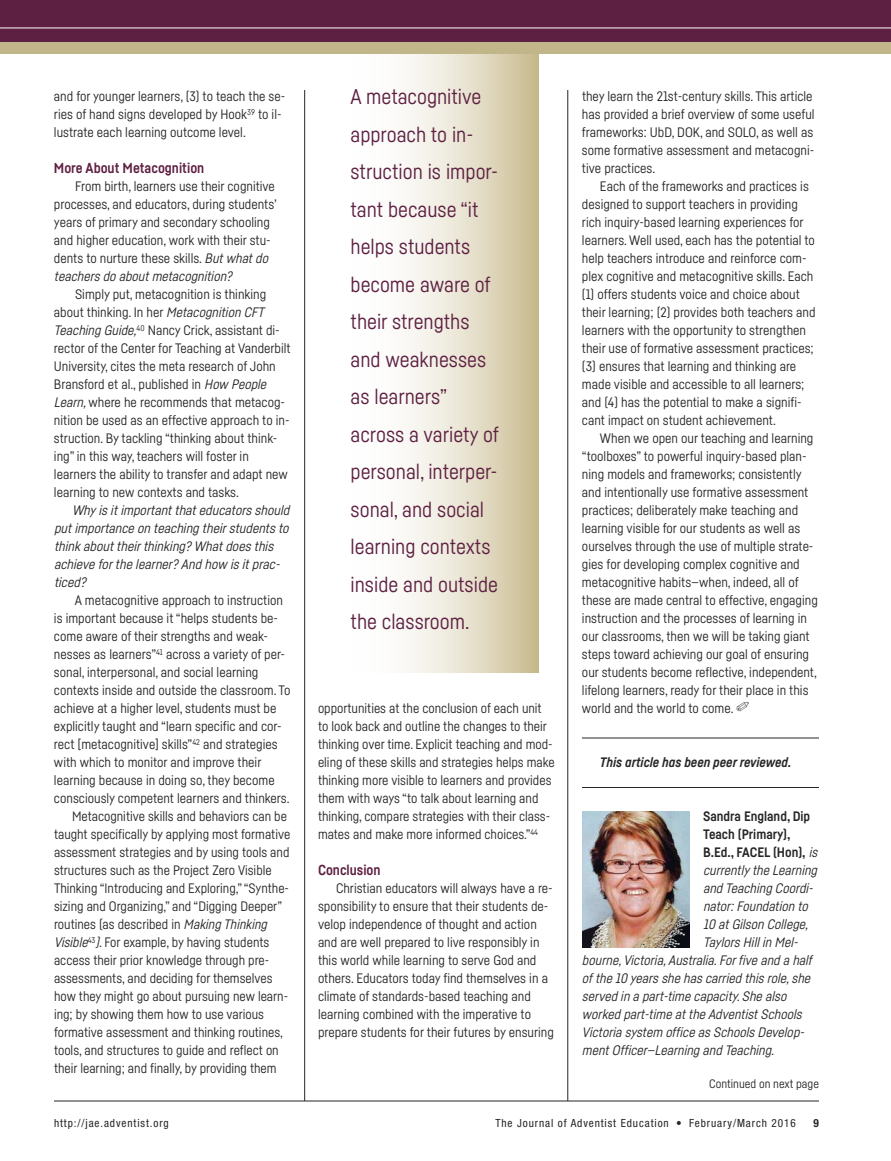
<style>
.page{position:relative;width:891px;height:1161px;background:#fff}
.page>*{position:absolute;margin:0;border:0;box-sizing:border-box;transform-origin:0 0}
.t1{font:21px/37.5px "Fabrikat";color:#5e2042}
.t2{font:700 14.25px "Fabrikat";color:#5e2042}
.t3{font:13.5px/18px "Fabrikat";color:#272526}
.t4{font:italic 13.5px/18px "Fabrikat";color:#272526}
.t5{font:700 13.5px "Fabrikat";color:#272526}
.t6{font:italic 700 13.5px "Fabrikat";color:#272526}
.t7{font:12px "Fabrikat";color:#272526}
.t8{font:condensed 11.25px "Helvetica Neue";letter-spacing:.08em;color:#272526}
.t9{font:700 condensed 11.25px "Helvetica Neue";color:#272526}
.s1{font-style:italic}
.s2{font-weight:400;font-style:italic}
</style>
<div class="page">
<svg style="left:404px;top:54px;width:134px;height:619px;background:#e4dec8"></svg>
<hr style="left:304px;top:90px;width:1px;height:1011px;background:#272526">
<hr style="left:568px;top:90px;width:1px;height:1011px;background:#272526">
<hr style="left:54px;top:1101px;width:765px;height:1px;background:#272526">
<img style="left:582px;top:811px;width:108px;height:136px">
<div style="left:0;top:40px;width:891px;height:14px;background:#c1b58a"></div>
<div style="left:0;top:0;width:891px;height:41px;background:#5e2042"></div>
<hr style="left:582px;top:738px;width:237px;height:1px;background:#272526">
<hr style="left:582px;top:787px;width:237px;height:1px;background:#272526">
<hr style="left:0;top:28px;width:891px;height:1px;background:#fff">
<p class="t3" style="left:54px;top:88px;width:233px">and for younger learners, (3) to teach the se&shy;ries of hand signs developed by hook<sup>39</sup> to il&shy;lustrate each learning outcome level.</p>
<p class="t2" style="left:54px;top:163px;width:152px">More About Metacognition</p>
<p class="t3" style="left:54px;top:178px;width:224px;text-indent:21px">From birth, learners use their cognitive processes, and educators, during students’ years of primary and secondary schooling and higher education, work with their stu&shy;dents to nurture these skills. <span class="s1">Butwhatdo teachers do about metacognition?</span></p>
<p class="t3" style="left:54px;top:286px;width:238px;text-indent:21px">Simply put, metacognition is thinking about thinking<span class="s1">.</span>in her <span class="s1">MetacognitionCFt teachingguide,</span><sup>40</sup> nancy Crick, assistant di&shy;rector of the Center for teaching at Vanderbilt university, cites the meta research of John Bransford et al., published in <span class="s1">howPeople learn,</span>where he recommends that metacog&shy;nition be used as an effective approach to in&shy;struction. By tackling “thinking about think&shy;ing” in this way, teachers will foster in learners the ability to transfer and adapt new learning to new contexts and tasks.</p>
<p class="t4" style="left:54px;top:502px;width:240px;text-indent:18px">Why is it important that educators should put importance on teaching their students to think about their thinking? What does this achieve for the learner? and how is it prac&shy;ticed?</p>
<p class="t3" style="left:75px;top:592px;width:210px">a metacognitive approach to instruction</p>
<p class="t3" style="left:54px;top:610px;width:226px">is important because it “helps students be-</p>
<p class="t3" style="left:54px;top:628px;width:216px">come aware of their strengths and weak-</p>
<p class="t3" style="left:54px;top:646px;width:233px">nesses as learners”<sup>41</sup> across a variety of per-</p>
<p class="t3" style="left:54px;top:664px;width:206px">sonal, interpersonal, and social learning</p>
<p class="t3" style="left:54px;top:682px;width:238px">contexts inside and outside the classroom. to</p>
<p class="t3" style="left:54px;top:700px;width:224px">achieve at a higher level, students must be</p>
<p class="t3" style="left:54px;top:718px;width:229px">explicitly taught and “learn specific and cor-</p>
<p class="t3" style="left:54px;top:736px;width:225px">rect [metacognitive] skills”<sup>42</sup> and strategies</p>
<p class="t3" style="left:54px;top:754px;width:209px">with which to monitor and improve their</p>
<p class="t3" style="left:54px;top:772px;width:222px">learning because in doing so, they become</p>
<p class="t3" style="left:54px;top:790px;width:237px">consciously competent learners and thinkers.</p>
<p class="t3" style="left:72px;top:808px;width:216px">Metacognitive skills and behaviors can be</p>
<p class="t3" style="left:54px;top:826px;width:238px">taught specifically by applying most formative</p>
<p class="t3" style="left:54px;top:844px;width:237px">assessment strategies and by using tools and</p>
<p class="t3" style="left:54px;top:862px;width:219px">structures such as the Project Zero Visible</p>
<p class="t3" style="left:54px;top:880px;width:237px">thinking “introducing and Exploring,”“Synthe-</p>
<p class="t3" style="left:54px;top:898px;width:230px">sizing and Organizing,” and “digging deeper”</p>
<p class="t3" style="left:54px;top:916px;width:217px">routines (as described in <span class="s1">Makingthinking</span></p>
<p class="t3" style="left:54px;top:934px;width:217px"><span class="s1">Visible</span><sup>43</sup><span class="s1">).</span>For example, by having students</p>
<p class="t3" style="left:54px;top:952px;width:217px">access their prior knowledge through pre-</p>
<p class="t3" style="left:54px;top:970px;width:220px">assessments, and deciding for themselves</p>
<p class="t3" style="left:54px;top:988px;width:236px">how they might go about pursuing new learn-</p>
<p class="t3" style="left:54px;top:1006px;width:212px">ing; by showing them how to use various</p>
<p class="t3" style="left:54px;top:1024px;width:231px">formative assessment and thinking routines,</p>
<p class="t3" style="left:54px;top:1042px;width:226px">tools, and structures to guide and reflect on</p>
<p class="t3" style="left:54px;top:1060px;width:224px">their learning; and finally, by providing them</p>
<p class="t1" style="left:351px;top:80px;width:150px">a metacognitive approach to in&shy;struction is impor&shy;tant because “it helps students become aware of their strengths and weaknesses as learners” across a variety of personal, interper&shy;sonal, and social learning contexts inside and outside the classroom.</p>
<p class="t3" style="left:318px;top:700px;width:238px">opportunities at the conclusion of each unit to look back and outline the changes to their thinking over time. Explicit teaching and mod&shy;eling of these skills and strategies helps make thinking more visible to learners and provides them with ways “to talk about learning and thinking, compare strategies with their class&shy;mates and make more informed choices.”<sup>44</sup></p>
<p class="t2" style="left:318px;top:865px;width:64px">Conclusion</p>
<p class="t3" style="left:318px;top:880px;width:237px;text-indent:18px">Christian educators will always have a re&shy;sponsibility to ensure that their students de&shy;velop independence of thought and action and are well prepared to live responsibly in this world while learning to serve god and others. Educators today find themselves in a climate of standards-based teaching and learning combined with the imperative to prepare students for their futures by ensuring</p>
<p class="t3" style="left:582px;top:88px;width:234px">they learn the 21st-century skills. this article has provided a brief overview of some useful frameworks: ubd, dOk, and SOlO, as well as some formative assessment and metacogni&shy;tive practices.</p>
<p class="t3" style="left:582px;top:178px;width:235px;text-indent:18px">Each of the frameworks and practices is designed to support teachers in providing rich inquiry-based learning experiences for learners. Well used, each has the potential to help teachers introduce and reinforce com&shy;plex cognitive and metacognitive skills. Each (1) offers students voice and choice about their learning; (2) provides both teachers and learners with the opportunity to strengthen their use of formative assessment practices; (3) ensures that learning and thinking are made visible and accessible to all learners; and (4) has the potential to make a signifi&shy;cant impact on student achievement.</p>
<p class="t3" style="left:582px;top:430px;width:237px;text-indent:18px">When we open our teaching and learning “toolboxes” to powerful inquiry-based plan&shy;ning models and frameworks; consistently and intentionally use formative assessment practices; deliberately make teaching and learning visible for our students as well as ourselves through the use of multiple strate&shy;gies for developing complex cognitive and metacognitive habits—when, indeed, all of these are made central to effective, engaging instruction and the processes of learning in our classrooms, then we will be taking giant steps toward achieving our goal of ensuring our students become reflective, independent, lifelong learners, ready for their place in this world and the world to come.</p>
<p class="t6" style="left:600px;top:757px;width:193px">This article has been peer reviewed.</p>
<p class="t5" style="left:703px;top:811px;width:109px">Sandra England, Dip</p>
<p class="t5" style="left:703px;top:829px;width:89px">Teach (Primary),</p>
<p class="t5" style="left:703px;top:847px;width:118px">B.Ed., FACEL (Hon), <span class="s2">is</span></p>
<p class="t4" style="left:703px;top:862px;width:118px">currently the learning</p>
<p class="t4" style="left:703px;top:880px;width:114px">and teaching Coordi-</p>
<p class="t4" style="left:703px;top:898px;width:109px">nator: Foundation to</p>
<p class="t4" style="left:703px;top:916px;width:109px">10 at gilson College,</p>
<p class="t4" style="left:703px;top:934px;width:99px">taylors hill in Mel-</p>
<p class="t4" style="left:582px;top:952px;width:234px">bourne, Victoria, australia. For five and a half</p>
<p class="t4" style="left:582px;top:970px;width:232px">of the 10 years she has carried this role, she</p>
<p class="t4" style="left:582px;top:988px;width:208px">served in a part-time capacity. She also</p>
<p class="t4" style="left:582px;top:1006px;width:224px">worked part-time at the adventist Schools</p>
<p class="t4" style="left:582px;top:1024px;width:226px">Victoria system office as Schools develop-</p>
<p class="t4" style="left:582px;top:1042px;width:196px">ment Officer—learning and teaching.</p>
<p class="t7" style="left:709px;top:1079px;width:111px">Continued on next page</p>
<p class="t8" style="left:54px;top:1119px;width:116px">http://jae.adventist.org</p>
<p class="t8" style="left:495px;top:1119px;width:302px">The Journal of Adventist Education • February/March 2016</p>
<p class="t9" style="left:814px;top:1119px;width:7px">9</p>
</div>
